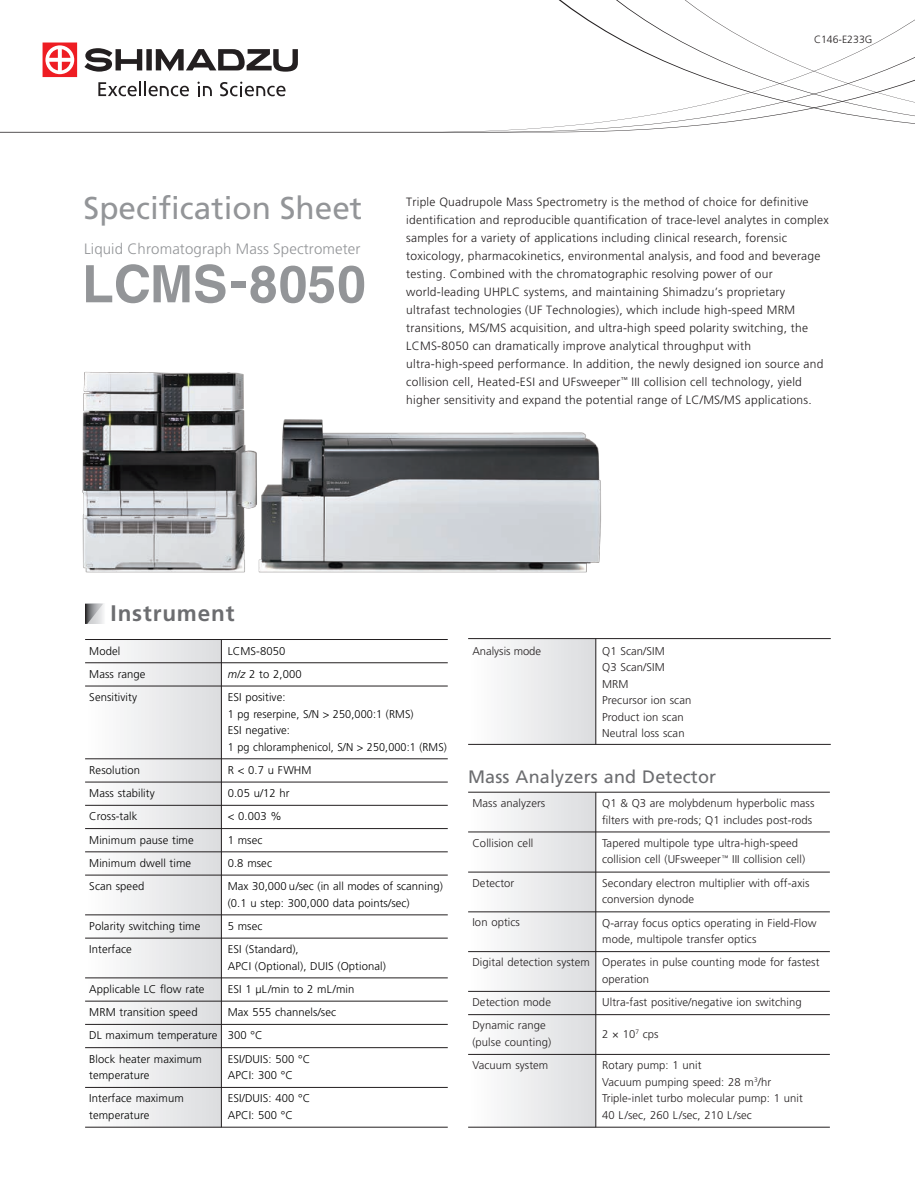
<style>
.page{position:relative;width:915px;height:1191px;background:#fff}
.page>*{position:absolute;margin:0;border:0;box-sizing:border-box;transform-origin:0 0}
.t1{font:700 51.6px "Helvetica LT Std";color:#939598}
.t2{font:31.5px "Frutiger LT Std";color:#939598}
.t3{font:700 22.5px "Frutiger LT Std";letter-spacing:.04em;color:#6c6d70}
.t4{font:18px "Frutiger LT Std";letter-spacing:.01em;color:#6c6d70}
.t5{font:300 15px "Frutiger LT Std";letter-spacing:.01em;color:#939598}
.t6{font:300 12px/18px "Frutiger LT Std";letter-spacing:.02em;color:#231f20}
.t7{font:300 11.25px/16.5px "Frutiger LT Std";letter-spacing:.01em;color:#231f20}
.t8{font:300 11.25px/23.2px "Frutiger LT Std";letter-spacing:.01em;color:#000}
.t9{font:300 10.5px "Frutiger LT Std";color:#231f20}
.s1{font-style:italic}
</style>
<div class="page">
<svg style="left:0;top:42px;width:435px;height:90px"></svg>
<svg style="left:561px;top:0;width:353px;height:132px"></svg>
<svg style="left:43px;top:42px;width:34px;height:35px"></svg>
<svg style="left:84px;top:48px;width:58px;height:24px"></svg>
<div style="left:146px;top:49px;width:6px;height:21px;background:#231f20"></div>
<svg style="left:156px;top:49px;width:142px;height:23px"></svg>
<svg style="left:98px;top:81px;width:91px;height:15px"></svg>
<svg style="left:197px;top:82px;width:15px;height:14px"></svg>
<svg style="left:220px;top:82px;width:65px;height:14px"></svg>
<img style="left:82px;top:372px;width:519px;height:232px">
<div style="left:85px;top:604px;width:20px;height:20px;background:#f3f4f4"></div>
<svg style="left:85px;top:604px;width:18px;height:20px"></svg>
<svg style="left:85px;top:640px;width:136px;height:487px"></svg>
<hr style="left:85px;top:639px;width:362px;height:1px;background:#231f20">
<hr style="left:85px;top:662px;width:362px;height:1px;background:#231f20">
<hr style="left:85px;top:686px;width:362px;height:1px;background:#231f20">
<hr style="left:85px;top:758px;width:362px;height:1px;background:#231f20">
<hr style="left:85px;top:828px;width:362px;height:1px;background:#231f20">
<hr style="left:85px;top:782px;width:362px;height:1px;background:#231f20">
<hr style="left:85px;top:805px;width:362px;height:1px;background:#231f20">
<hr style="left:85px;top:977px;width:362px;height:1px;background:#231f20">
<hr style="left:85px;top:914px;width:362px;height:1px;background:#231f20">
<hr style="left:85px;top:851px;width:362px;height:1px;background:#231f20">
<hr style="left:85px;top:875px;width:362px;height:1px;background:#231f20">
<hr style="left:85px;top:938px;width:362px;height:1px;background:#231f20">
<hr style="left:85px;top:1001px;width:362px;height:1px;background:#231f20">
<hr style="left:85px;top:1024px;width:362px;height:1px;background:#231f20">
<hr style="left:85px;top:1047px;width:362px;height:1px;background:#231f20">
<hr style="left:85px;top:1087px;width:362px;height:1px;background:#231f20">
<hr style="left:85px;top:1127px;width:362px;height:1px;background:#231f20">
<hr style="left:221px;top:639px;width:1px;height:488px;background:#231f20">
<div style="left:468px;top:638px;width:127px;height:106px;background:linear-gradient(to right,#fff,#dbdcdf)"></div>
<hr style="left:468px;top:638px;width:362px;height:1px;background:#231f20">
<hr style="left:468px;top:744px;width:362px;height:1px;background:#231f20">
<hr style="left:595px;top:638px;width:1px;height:106px;background:#231f20">
<div style="left:468px;top:792px;width:127px;height:335px;background:linear-gradient(to right,#fdfdfd,#dadbde)"></div>
<hr style="left:468px;top:792px;width:361px;height:1px;background:#231f20">
<hr style="left:468px;top:831px;width:361px;height:1px;background:#231f20">
<hr style="left:468px;top:872px;width:361px;height:1px;background:#231f20">
<hr style="left:468px;top:911px;width:361px;height:1px;background:#231f20">
<hr style="left:468px;top:951px;width:361px;height:1px;background:#231f20">
<hr style="left:468px;top:1127px;width:361px;height:1px;background:#231f20">
<hr style="left:595px;top:792px;width:1px;height:335px;background:#231f20">
<hr style="left:468px;top:991px;width:361px;height:1px;background:#231f20">
<hr style="left:468px;top:1014px;width:361px;height:1px;background:#231f20">
<hr style="left:468px;top:1054px;width:361px;height:1px;background:#231f20">
<p class="t9" style="left:813px;top:33px;width:60px">C146-E233G</p>
<h2 class="t2" style="left:84px;top:189px;width:280px">Specification Sheet</h2>
<p class="t5" style="left:84px;top:240px;width:278px">Liquid Chromatograph Mass Spectrometer</p>
<h1 class="t1" style="left:82px;top:253px;width:285px">LCMS-8050</h1>
<p class="t6" style="left:406px;top:193px;width:424px">Triple Quadrupole Mass Spectrometry is the method of choice for definitive identification and reproducible quantification of trace-level analytes in complex samples for a variety of applications including clinical research, forensic toxicology, pharmacokinetics, environmental analysis, and food and beverage testing. Combined with the chromatographic resolving power of our world-leading UHPLC systems, and maintaining Shimadzu’s proprietary ultrafast technologies (UF Technologies), which include high-speed MRM transitions, MS/MS acquisition, and ultra-high speed polarity switching, the LCMS-8050 can dramatically improve analytical throughput with ultra-high-speed performance. In addition, the newly designed ion source and collision cell, Heated-ESI and UFsweeper<sup>™</sup> III collision cell technology, yield higher sensitivity and expand the potential range of LC/MS/MS applications.</p>
<h3 class="t3" style="left:110px;top:600px;width:125px">Instrument</h3>
<p class="t8" style="left:89px;top:639px;width:58px">Model<br>Mass range<br>Sensitivity</p>
<p class="t8" style="left:228px;top:639px;width:75px">LCMS-8050 <span class="s1">m/z</span> 2 to 2,000<br>ESI positive:</p>
<p class="t8" style="left:228px;top:705px;width:220px;line-height:16.5px">1 pg reserpine, S/N &gt; 250,000:1 (RMS)<br>ESI negative:<br>1 pg chloramphenicol, S/N &gt; 250,000:1 (RMS)</p>
<p class="t8" style="left:228px;top:758px;width:216px">R &lt; 0.7 u FWHM<br>0.05 u/12 hr<br>&lt; 0.003 %<br>1 msec<br>0.8 msec<br>Max 30,000 u/sec (in all modes of scanning)</p>
<p class="t8" style="left:228px;top:891px;width:183px">(0.1 u step: 300,000 data points/sec)<br>5 msec<br>ESI (Standard),</p>
<p class="t8" style="left:228px;top:954px;width:159px">APCI (Optional), DUIS (Optional)<br>ESI 1 µL/min to 2 mL/min<br>Max 555 channels/sec<br>300 °C<br>ESI/DUIS: 500 °C</p>
<p class="t8" style="left:228px;top:1063px;width:84px">APCI: 300 °C<br>ESI/DUIS: 400 °C</p>
<p class="t8" style="left:228px;top:1103px;width:67px">APCI: 500 °C</p>
<p class="t8" style="left:89px;top:758px;width:106px">Resolution<br>Mass stability<br>Cross-talk<br>Minimum pause time<br>Minimum dwell time<br>Scan speed</p>
<p class="t8" style="left:89px;top:914px;width:112px">Polarity switching time<br>Interface</p>
<p class="t8" style="left:89px;top:977px;width:130px">Applicable LC flow rate<br>MRM transition speed<br>DL maximum temperature<br>Block heater maximum</p>
<p class="t8" style="left:89px;top:1063px;width:96px">temperature<br>Interface maximum</p>
<p class="t8" style="left:89px;top:1103px;width:62px">temperature</p>
<p class="t7" style="left:472px;top:642px;width:70px">Analysis mode</p>
<p class="t7" style="left:602px;top:642px;width:91px">Q1 Scan/SIM<br>Q3 Scan/SIM<br>MRM<br>Precursor ion scan<br>Product ion scan<br>Neutral loss scan</p>
<h3 class="t4" style="left:468px;top:765px;width:249px">Mass Analyzers and Detector</h3>
<p class="t7" style="left:472px;top:795px;width:74px">Mass analyzers</p>
<p class="t7" style="left:472px;top:835px;width:62px">Collision cell</p>
<p class="t7" style="left:472px;top:874px;width:43px">Detector</p>
<p class="t7" style="left:472px;top:914px;width:49px">Ion optics</p>
<p class="t7" style="left:472px;top:954px;width:119px">Digital detection system</p>
<p class="t7" style="left:472px;top:990px;width:80px;line-height:23.2px">Detection mode<br>Dynamic range</p>
<p class="t7" style="left:472px;top:1030px;width:80px;line-height:23.2px">(pulse counting)<br>Vacuum system</p>
<p class="t7" style="left:602px;top:795px;width:214px">Q1 &amp; Q3 are molybdenum hyperbolic mass filters with pre-rods; Q1 includes post-rods</p>
<p class="t7" style="left:602px;top:835px;width:204px">Tapered multipole type ultra-high-speed collision cell (UFsweeper<sup>™</sup> III collision cell)</p>
<p class="t7" style="left:602px;top:874px;width:209px">Secondary electron multiplier with off-axis conversion dynode</p>
<p class="t7" style="left:602px;top:914px;width:216px">Q-array focus optics operating in Field-Flow mode, multipole transfer optics</p>
<p class="t7" style="left:602px;top:954px;width:219px">Operates in pulse counting mode for fastest operation</p>
<p class="t7" style="left:602px;top:994px;width:201px">Ultra-fast positive/negative ion switching</p>
<p class="t7" style="left:602px;top:1025px;width:58px">2 × 10<sup>7</sup> cps</p>
<p class="t7" style="left:602px;top:1057px;width:202px">Rotary pump: 1 unit<br>Vacuum pumping speed: 28 m<sup>3</sup>/hr<br>Triple-inlet turbo molecular pump: 1 unit<br>40 L/sec, 260 L/sec, 210 L/sec</p>
</div>
